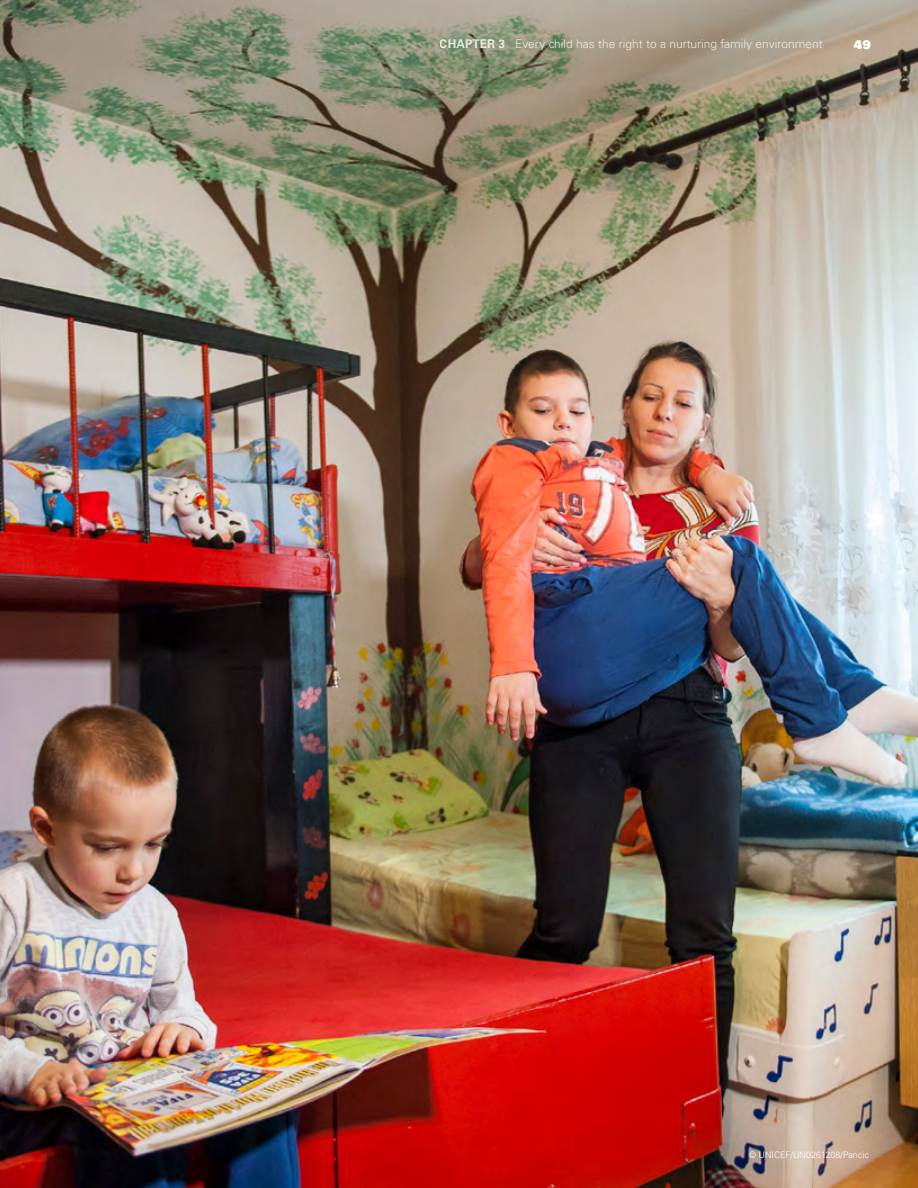
<style>
.page{position:relative;width:918px;height:1188px;background:#fff}
.page>*{position:absolute;margin:0;border:0;box-sizing:border-box;transform-origin:0 0}
.t1{font:300 12px "Univers LT Std";color:#fff}
.t2{font:12px "Univers LT Std X Black";color:#fff}
.t3{font:300 9px "Univers LT Std";color:#fff}
.s1{font-weight:700}
</style>
<div class="page">
<img style="left:0;top:0;width:918px;height:1188px">
<p class="t1" style="left:440px;top:37px;width:384px"><span class="s1">CHAPTER 3</span> Every child has the right to a nurturing family environment</p>
<p class="t2" style="left:854px;top:37px;width:18px">49</p>
<p class="t3" style="left:749px;top:1149px;width:122px">© UNICEF/UN0261208/Pancic</p>
</div>
